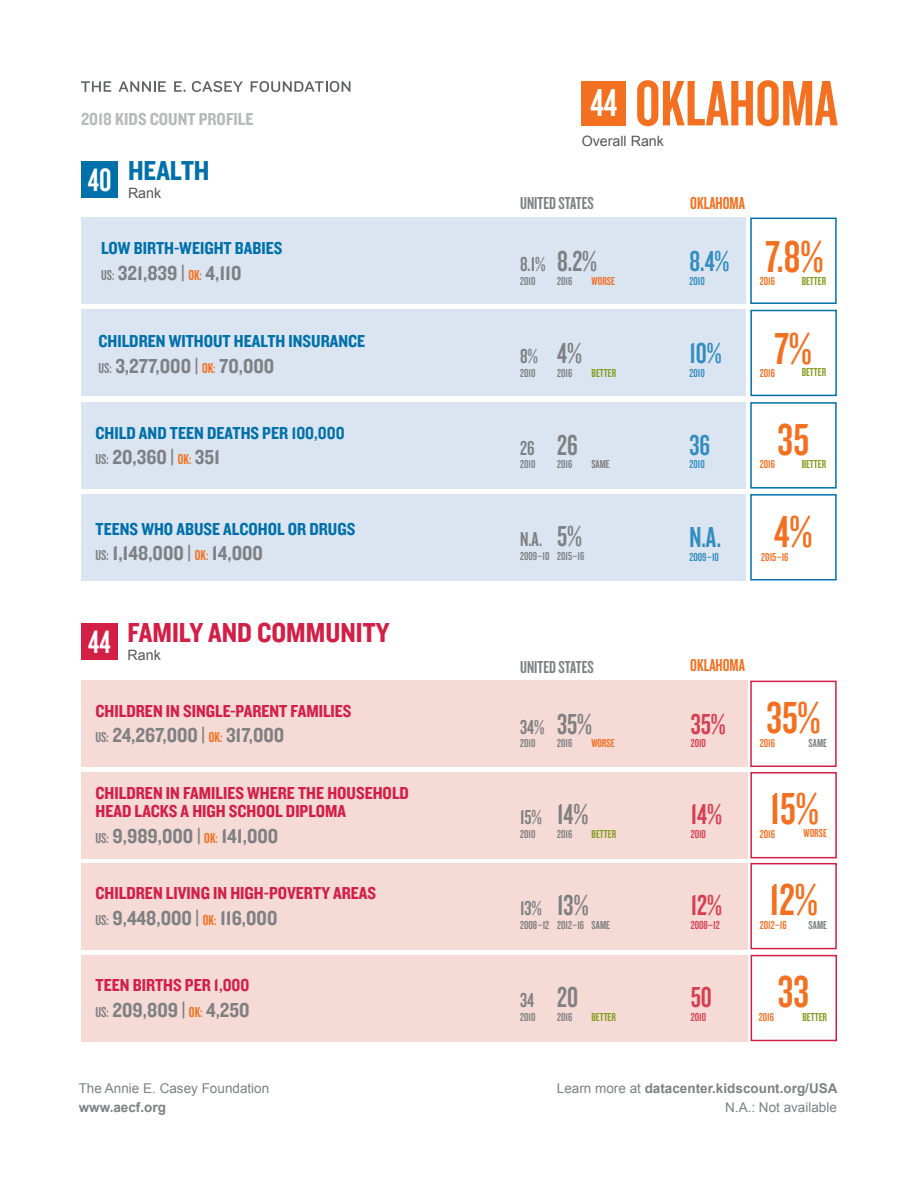
<style>
.page{position:relative;width:918px;height:1188px;background:#fff}
.page>*{position:absolute;margin:0;border:0;box-sizing:border-box;transform-origin:0 0}
.t1{font:66.75px "Knockout HTF48 Featherweight";color:#f37021}
.t2{font:46.5px/91.9px "Knockout HTF48 Featherweight";color:#f37021}
.t3{font:33.75px "Knockout HTF48 Featherweight";color:#fff}
.t4{font:30px "Knockout HTF48 Featherweight";color:#7e8083}
.t5{font:30px "Knockout HTF48 Featherweight";color:#338dc0}
.t6{font:30px "Knockout HTF48 Featherweight";color:#d63f52}
.t7{font:28.5px "Knockout HTF50 Welterweight";color:#d31e46}
.t8{font:28.5px "Knockout HTF50 Welterweight";color:#0070ab}
.t9{font:21px "Knockout HTF50 Welterweight";color:#7e8083}
.t10{font:21px "Knockout HTF48 Featherweight";color:#7e8083}
.t11{font:18px/18px "Knockout HTF50 Welterweight";color:#d31e46}
.t12{font:18px "Knockout HTF50 Welterweight";color:#0070ab}
.t13{font:18px "Knockout HTF48 Featherweight";color:#7e8083}
.t14{font:18px "Knockout HTF50 Welterweight";color:#b8b9bb}
.t15{font:18px "Knockout HTF48 Featherweight";color:#f37021}
.t16{font:14.25px "Arial";color:#555557}
.t17{font:13.5px/19.5px "Arial";color:#7e8083;text-align:right}
.t18{font:700 13.5px "Arial";color:#7e8083}
.t19{font:12px "Knockout HTF48 Featherweight";color:#7e8083}
.t20{font:12px "Knockout HTF48 Featherweight";color:#f37021}
.t21{font:12px "Knockout HTF48 Featherweight";color:#859c22}
.t22{font:12px "Knockout HTF48 Featherweight";color:#338dc0}
.t23{font:12px "Knockout HTF48 Featherweight";color:#d63f52}
.s1{font-family:"Knockout HTF48 Featherweight";font-size:15px}
.s2{font-family:"Knockout HTF48 Featherweight";font-size:15px;color:#f37021}
.s3{font-size:40.5px;color:#fff}
.s4{font-weight:700}
</style>
<div class="page">
<div style="left:750px;top:218px;width:87px;height:86px;border:2px solid #0070ab"></div>
<div style="left:750px;top:681px;width:87px;height:86px;border:2px solid #d31e46"></div>
<div style="left:750px;top:402px;width:87px;height:87px;border:2px solid #0070ab"></div>
<div style="left:750px;top:863px;width:87px;height:86px;border:2px solid #d31e46"></div>
<div style="left:750px;top:494px;width:87px;height:86px;border:2px solid #0070ab"></div>
<div style="left:751px;top:955px;width:86px;height:86px;border:2px solid #d31e46"></div>
<div style="left:750px;top:310px;width:87px;height:86px;border:2px solid #0070ab"></div>
<div style="left:750px;top:772px;width:87px;height:86px;border:2px solid #d31e46"></div>
<div style="left:81px;top:218px;width:665px;height:86px;background:#dbe5f1"></div>
<div style="left:81px;top:402px;width:665px;height:87px;background:#dbe5f1"></div>
<div style="left:81px;top:494px;width:665px;height:86px;background:#dbe5f1"></div>
<div style="left:81px;top:310px;width:665px;height:86px;background:#dbe5f1"></div>
<div style="left:81px;top:681px;width:666px;height:86px;background:#f5dad5"></div>
<div style="left:81px;top:772px;width:666px;height:86px;background:#f5dad5"></div>
<div style="left:81px;top:863px;width:666px;height:86px;background:#f5dad5"></div>
<div style="left:81px;top:955px;width:666px;height:86px;background:#f5dad5"></div>
<div style="left:81px;top:161px;width:37px;height:37px;background:#0070ab"></div>
<div style="left:81px;top:623px;width:37px;height:37px;background:#d31e46"></div>
<svg style="left:81px;top:81px;width:30px;height:11px"></svg>
<svg style="left:119px;top:81px;width:47px;height:11px"></svg>
<svg style="left:174px;top:81px;width:12px;height:11px"></svg>
<svg style="left:192px;top:81px;width:51px;height:11px"></svg>
<svg style="left:251px;top:81px;width:99px;height:11px"></svg>
<div style="left:582px;top:81px;width:44px;height:44px;background:#f37021"></div>
<p class="t14" style="left:81px;top:110px;width:174px">2018 KIDS COUNT PROFILE</p>
<h3 class="t3" style="left:88px;top:162px;width:25px">40</h3>
<h3 class="t8" style="left:128px;top:155px;width:83px">HEALTH</h3>
<p class="t16" style="left:128px;top:183px;width:35px">Rank</p>
<p class="t12" style="left:101px;top:239px;width:183px">LOW BIRTH-WEIGHT BABIES</p>
<p class="t9" style="left:101px;top:262px;width:142px"><span class="s1">US:</span> 321,839 | <span class="s2">OK:</span> 4,110</p>
<p class="t12" style="left:98px;top:332px;width:268px">CHILDREN WITHOUT HEALTH INSURANCE</p>
<p class="t9" style="left:98px;top:355px;width:177px"><span class="s1">US:</span> 3,277,000 | <span class="s2">OK:</span> 70,000</p>
<p class="t12" style="left:96px;top:423px;width:251px">CHILD AND TEEN DEATHS PER 100,000</p>
<p class="t9" style="left:96px;top:446px;width:126px"><span class="s1">US:</span> 20,360 | <span class="s2">OK:</span> 351</p>
<p class="t12" style="left:96px;top:519px;width:261px">TEENS WHO ABUSE ALCOHOL OR DRUGS</p>
<p class="t9" style="left:96px;top:542px;width:169px"><span class="s1">US:</span> 1,148,000 | <span class="s2">OK:</span> 14,000</p>
<h3 class="t3" style="left:88px;top:624px;width:24px">44</h3>
<h3 class="t7" style="left:128px;top:618px;width:264px">FAMILY AND COMMUNITY</h3>
<p class="t16" style="left:128px;top:645px;width:35px">Rank</p>
<p class="t11" style="left:96px;top:703px;width:258px">CHILDREN IN SINGLE-PARENT FAMILIES</p>
<p class="t9" style="left:96px;top:725px;width:190px"><span class="s1">US:</span> 24,267,000 | <span class="s2">OK:</span> 317,000</p>
<p class="t11" style="left:96px;top:785px;width:315px">CHILDREN IN FAMILIES WHERE THE HOUSEHOLD<br>HEAD LACKS A HIGH SCHOOL DIPLOMA</p>
<p class="t9" style="left:96px;top:825px;width:184px"><span class="s1">US:</span> 9,989,000 | <span class="s2">OK:</span> 141,000</p>
<p class="t11" style="left:96px;top:885px;width:282px">CHILDREN LIVING IN HIGH-POVERTY AREAS</p>
<p class="t9" style="left:96px;top:907px;width:183px"><span class="s1">US:</span> 9,448,000 | <span class="s2">OK:</span> 116,000</p>
<p class="t11" style="left:96px;top:977px;width:155px">TEEN BIRTHS PER 1,000</p>
<p class="t9" style="left:96px;top:999px;width:156px"><span class="s1">US:</span> 209,809 | <span class="s2">OK:</span> 4,250</p>
<p class="t17" style="left:79px;top:1078px;width:192px">The Annie E. Casey Foundation</p>
<p class="t18" style="left:79px;top:1099px;width:89px">www.aecf.org</p>
<h1 class="t1" style="left:590px;top:70px;width:249px"><span class="s3">44</span> OKLAHOMA</h1>
<p class="t16" style="left:582px;top:132px;width:84px">Overall Rank</p>
<p class="t13" style="left:520px;top:194px;width:75px">UNITED STATES</p>
<p class="t15" style="left:690px;top:194px;width:56px">OKLAHOMA</p>
<p class="t10" style="left:520px;top:254px;width:27px">8.1%</p>
<p class="t19" style="left:520px;top:275px;width:17px">2010</p>
<h3 class="t4" style="left:557px;top:246px;width:42px">8.2%</h3>
<p class="t19" style="left:557px;top:275px;width:17px">2016</p>
<p class="t20" style="left:592px;top:275px;width:25px">WORSE</p>
<h3 class="t5" style="left:690px;top:246px;width:42px">8.4%</h3>
<p class="t22" style="left:690px;top:275px;width:17px">2010</p>
<h2 class="t2" style="left:765px;top:211px;width:60px">7.8%</h2>
<p class="t20" style="left:760px;top:275px;width:17px">2016</p>
<p class="t21" style="left:802px;top:275px;width:26px">BETTER</p>
<p class="t10" style="left:520px;top:346px;width:19px">8%</p>
<p class="t19" style="left:520px;top:367px;width:17px">2010</p>
<h3 class="t4" style="left:557px;top:338px;width:26px">4%</h3>
<p class="t19" style="left:557px;top:367px;width:17px">2016</p>
<p class="t21" style="left:592px;top:367px;width:26px">BETTER</p>
<h3 class="t5" style="left:690px;top:338px;width:34px">10%</h3>
<p class="t22" style="left:690px;top:367px;width:17px">2010</p>
<h2 class="t2" style="left:774px;top:303px;width:39px">7%</h2>
<p class="t20" style="left:760px;top:367px;width:17px">2016</p>
<p class="t21" style="left:802px;top:366px;width:26px">BETTER</p>
<p class="t10" style="left:520px;top:437px;width:16px">26</p>
<p class="t19" style="left:520px;top:458px;width:17px">2010</p>
<h3 class="t4" style="left:557px;top:430px;width:22px">26</h3>
<p class="t19" style="left:557px;top:458px;width:17px">2016</p>
<p class="t19" style="left:591px;top:458px;width:20px">SAME</p>
<p class="t10" style="left:520px;top:529px;width:24px">N.A.</p>
<p class="t19" style="left:520px;top:550px;width:31px">2009–10</p>
<h3 class="t4" style="left:557px;top:521px;width:26px">5%</h3>
<p class="t19" style="left:557px;top:550px;width:29px">2015–16</p>
<h3 class="t5" style="left:690px;top:430px;width:22px">36</h3>
<p class="t22" style="left:690px;top:458px;width:17px">2010</p>
<h3 class="t5" style="left:690px;top:522px;width:33px">N.A.</h3>
<p class="t22" style="left:690px;top:551px;width:31px">2009–10</p>
<h2 class="t2" style="left:774px;top:395px;width:40px">35<br>4%</h2>
<p class="t20" style="left:760px;top:458px;width:17px">2016</p>
<p class="t21" style="left:802px;top:458px;width:26px">BETTER</p>
<p class="t20" style="left:761px;top:551px;width:29px">2015–16</p>
<p class="t13" style="left:520px;top:658px;width:75px">UNITED STATES</p>
<p class="t15" style="left:690px;top:656px;width:56px">OKLAHOMA</p>
<p class="t10" style="left:520px;top:716px;width:26px">34%</p>
<p class="t19" style="left:520px;top:737px;width:17px">2010</p>
<h3 class="t4" style="left:557px;top:709px;width:37px">35%</h3>
<p class="t19" style="left:557px;top:737px;width:17px">2016</p>
<p class="t20" style="left:591px;top:737px;width:25px">WORSE</p>
<h3 class="t6" style="left:691px;top:709px;width:37px">35%</h3>
<p class="t23" style="left:691px;top:737px;width:17px">2010</p>
<h2 class="t2" style="left:766px;top:673px;width:56px">35%</h2>
<p class="t20" style="left:760px;top:737px;width:17px">2016</p>
<p class="t19" style="left:809px;top:737px;width:20px">SAME</p>
<p class="t10" style="left:520px;top:807px;width:23px">15%</p>
<p class="t19" style="left:520px;top:828px;width:17px">2010</p>
<h3 class="t4" style="left:557px;top:799px;width:33px">14%</h3>
<p class="t19" style="left:557px;top:828px;width:17px">2016</p>
<p class="t21" style="left:592px;top:828px;width:26px">BETTER</p>
<h3 class="t6" style="left:691px;top:799px;width:33px">14%</h3>
<p class="t23" style="left:691px;top:828px;width:17px">2010</p>
<h2 class="t2" style="left:770px;top:763px;width:50px">15%</h2>
<p class="t20" style="left:760px;top:828px;width:17px">2016</p>
<p class="t20" style="left:804px;top:827px;width:25px">WORSE</p>
<p class="t10" style="left:520px;top:898px;width:23px">13%</p>
<p class="t19" style="left:520px;top:919px;width:31px">2008–12</p>
<h3 class="t4" style="left:557px;top:890px;width:33px">13%</h3>
<p class="t19" style="left:557px;top:919px;width:28px">2012–16</p>
<p class="t19" style="left:592px;top:919px;width:20px">SAME</p>
<h3 class="t6" style="left:691px;top:890px;width:33px">12%</h3>
<p class="t23" style="left:691px;top:919px;width:31px">2008–12</p>
<h2 class="t2" style="left:769px;top:854px;width:50px">12%</h2>
<p class="t20" style="left:760px;top:919px;width:28px">2012–16</p>
<p class="t19" style="left:809px;top:919px;width:20px">SAME</p>
<p class="t10" style="left:520px;top:990px;width:15px">34</p>
<p class="t19" style="left:520px;top:1011px;width:17px">2010</p>
<h3 class="t4" style="left:557px;top:982px;width:22px">20</h3>
<p class="t19" style="left:557px;top:1011px;width:17px">2016</p>
<p class="t21" style="left:591px;top:1011px;width:26px">BETTER</p>
<h3 class="t6" style="left:691px;top:982px;width:23px">50</h3>
<p class="t23" style="left:691px;top:1011px;width:17px">2010</p>
<h2 class="t2" style="left:778px;top:946px;width:33px">33</h2>
<p class="t20" style="left:759px;top:1011px;width:17px">2016</p>
<p class="t21" style="left:803px;top:1011px;width:26px">BETTER</p>
<p class="t17" style="left:557px;top:1078px;width:282px">Learn more at <span class="s4">datacenter.kidscount.org/USA<br></span>N.A.: Not available</p>
</div>
